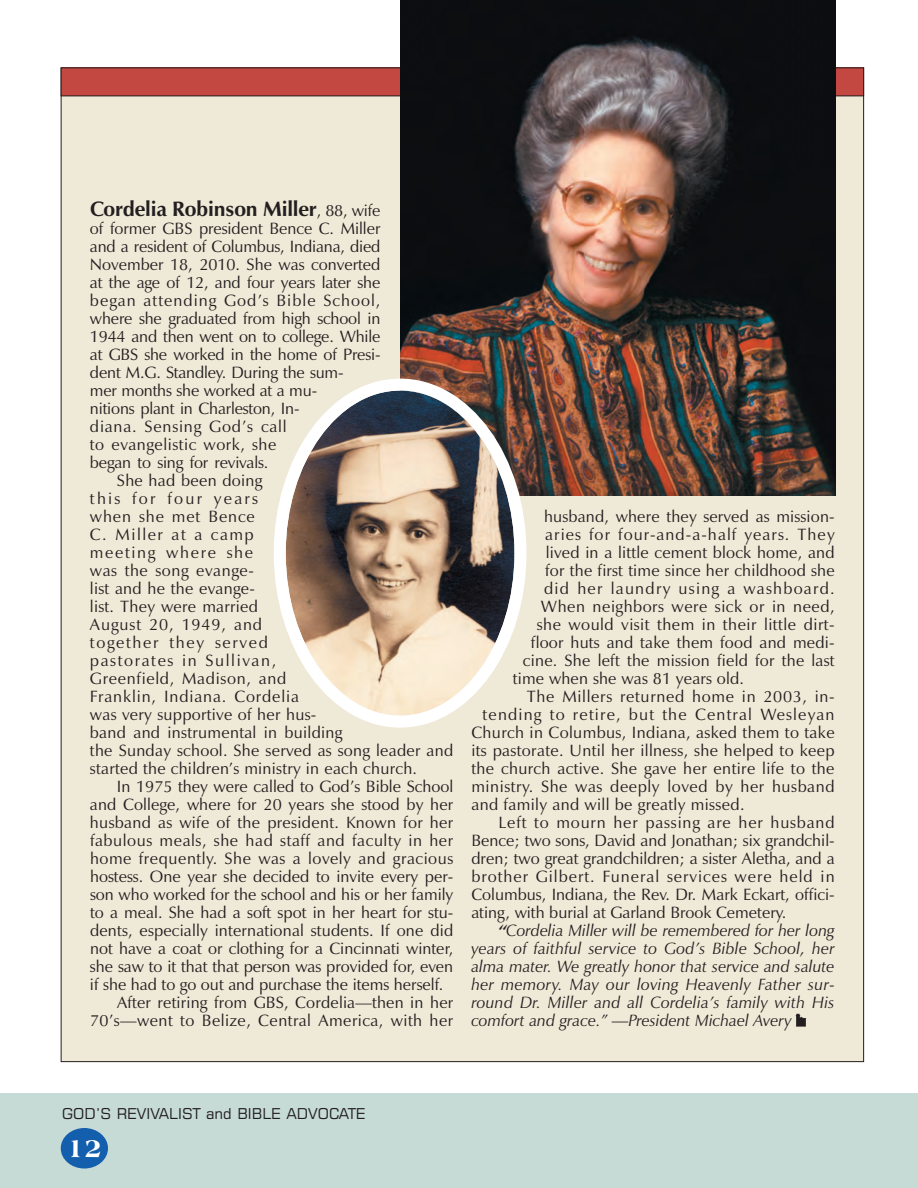
<style>
.page{position:relative;width:918px;height:1188px;background:#fff}
.page>*{position:absolute;margin:0;border:0;box-sizing:border-box;transform-origin:0 0}
.t1{font:800 27px "Americana BT";color:#fff}
.t2{font:700 21px "Zapf Humanist 601 BT";letter-spacing:-.01em;color:#231f20}
.t3{font:16.5px "Zapf Humanist 601 BT";letter-spacing:.015em;color:#231f20}
.t4{font:16.5px "Zapf Humanist 601 BT";letter-spacing:-.01em;color:#231f20}
.t5{font:italic 16.5px "Zapf Humanist 601 BT";letter-spacing:.01em;color:#231f20}
.t6{font:16.5px "Zapf Humanist 601 BT";letter-spacing:.035em;color:#231f20}
.t7{font:16.5px "Zapf Humanist 601 BT";letter-spacing:.05em;color:#231f20}
.t8{font:16.5px "Zapf Humanist 601 BT";letter-spacing:.06em;color:#231f20}
.t9{font:16.5px "Zapf Humanist 601 BT";letter-spacing:.04em;color:#231f20}
.t10{font:16.5px "Zapf Humanist 601 BT";letter-spacing:.07em;color:#231f20}
.t11{font:16.5px "Zapf Humanist 601 BT";letter-spacing:-.005em;color:#231f20}
.t12{font:16.5px "Zapf Humanist 601 BT";letter-spacing:.1em;color:#231f20}
.t13{font:16.5px "Zapf Humanist 601 BT";letter-spacing:.065em;color:#231f20}
.t14{font:16.5px "Zapf Humanist 601 BT";letter-spacing:.075em;color:#231f20}
.t15{font:16.5px "Zapf Humanist 601 BT";letter-spacing:.095em;color:#231f20}
.t16{font:16.5px "Zapf Humanist 601 BT";letter-spacing:.055em;color:#231f20}
.t17{font:16.5px "Zapf Humanist 601 BT";letter-spacing:.135em;color:#231f20}
.t18{font:16.5px "Zapf Humanist 601 BT";letter-spacing:.09em;color:#231f20}
.t19{font:15px "Square 721 BT";color:#231f20}
.s1{font-weight:400;font-size:16.5px}
.s2{font-weight:700}
</style>
<div class="page">
<div style="left:61px;top:68px;width:803px;height:994px;background:#efe9d7"></div>
<div style="left:0;top:1094px;width:918px;height:94px;background:#c7dbd6"></div>
<div style="left:61px;top:1128px;width:47px;height:41px;background:#135ead;border-radius:50%"></div>
<svg style="left:795px;top:1014px;width:12px;height:12px"></svg>
<div style="left:61px;top:68px;width:803px;height:28px;background:#c44842"></div>
<div style="left:61px;top:67px;width:803px;height:29px;border:1px solid #231f20"></div>
<img style="left:400px;top:0;width:436px;height:496px">
<svg style="left:274px;top:379px;width:252px;height:349px"></svg>
<p class="t2" style="left:90px;top:200px;width:292px">Cordelia Robinson Miller<span class="s1">, 88, wife</span></p>
<p class="t11" style="left:90px;top:222px;width:292px">of former GBS president Bence C. Miller</p>
<p class="t4" style="left:90px;top:240px;width:292px">and a resident of Columbus, Indiana, died</p>
<p class="t3" style="left:90px;top:258px;width:292px">November 18, 2010. She was converted</p>
<p class="t4" style="left:90px;top:276px;width:292px">at the age of 12, and four years later she</p>
<p class="t8" style="left:90px;top:294px;width:292px">began attending God’s Bible School,</p>
<p class="t4" style="left:90px;top:312px;width:292px">where she graduated from high school in</p>
<p class="t4" style="left:90px;top:330px;width:292px">1944 and then went on to college. While</p>
<p class="t4" style="left:90px;top:348px;width:292px">at GBS she worked in the home of Presi-</p>
<p class="t4" style="left:90px;top:366px;width:255px">dent M.G. Standley. During the sum-</p>
<p class="t4" style="left:90px;top:384px;width:229px">mer months she worked at a mu-</p>
<p class="t4" style="left:90px;top:402px;width:211px">nitions plant in Charleston, In-</p>
<p class="t7" style="left:90px;top:420px;width:198px">diana. Sensing God’s call</p>
<p class="t6" style="left:90px;top:438px;width:188px">to evangelistic work, she</p>
<p class="t4" style="left:90px;top:456px;width:180px">began to sing for revivals.</p>
<p class="t3" style="left:117px;top:474px;width:147px">She had been doing</p>
<p class="t17" style="left:90px;top:492px;width:170px">this for four years</p>
<p class="t7" style="left:90px;top:510px;width:167px">when she met Bence</p>
<p class="t18" style="left:90px;top:528px;width:165px">C. Miller at a camp</p>
<p class="t12" style="left:90px;top:546px;width:165px">meeting where she</p>
<p class="t6" style="left:90px;top:564px;width:165px">was the song evange-</p>
<p class="t3" style="left:90px;top:582px;width:166px">list and he the evange-</p>
<p class="t3" style="left:90px;top:600px;width:170px">list. They were married</p>
<p class="t16" style="left:90px;top:618px;width:174px">August 20, 1949, and</p>
<p class="t12" style="left:90px;top:636px;width:180px">together they served</p>
<p class="t15" style="left:90px;top:654px;width:188px">pastorates in Sullivan,</p>
<p class="t9" style="left:90px;top:672px;width:198px">Greenfield, Madison, and</p>
<p class="t7" style="left:90px;top:690px;width:211px">Franklin, Indiana. Cordelia</p>
<p class="t3" style="left:90px;top:708px;width:228px">was very supportive of her hus-</p>
<p class="t3" style="left:90px;top:726px;width:254px">band and instrumental in building</p>
<p class="t3" style="left:90px;top:744px;width:365px">the Sunday school. She served as song leader and</p>
<p class="t3" style="left:90px;top:762px;width:329px">started the children’s ministry in each church.</p>
<p class="t3" style="left:117px;top:780px;width:338px">In 1975 they were called to God’s Bible School</p>
<p class="t3" style="left:90px;top:798px;width:365px">and College, where for 20 years she stood by her</p>
<p class="t3" style="left:90px;top:816px;width:365px">husband as wife of the president. Known for her</p>
<p class="t6" style="left:90px;top:834px;width:365px">fabulous meals, she had staff and faculty in her</p>
<p class="t3" style="left:90px;top:852px;width:365px">home frequently. She was a lovely and gracious</p>
<p class="t3" style="left:90px;top:870px;width:365px">hostess. One year she decided to invite every per-</p>
<p class="t3" style="left:90px;top:888px;width:365px">son who worked for the school and his or her family</p>
<p class="t3" style="left:90px;top:906px;width:365px">to a meal. She had a soft spot in her heart for stu-</p>
<p class="t3" style="left:90px;top:924px;width:365px">dents, especially international students. If one did</p>
<p class="t3" style="left:90px;top:942px;width:365px">not have a coat or clothing for a Cincinnati winter,</p>
<p class="t3" style="left:90px;top:960px;width:365px">she saw to it that that person was provided for, even</p>
<p class="t3" style="left:90px;top:978px;width:355px">if she had to go out and purchase the items herself.</p>
<p class="t3" style="left:117px;top:996px;width:338px">After retiring from GBS, Cordelia—then in her</p>
<p class="t3" style="left:90px;top:1014px;width:365px">70’s—went to Belize, Central America, with her</p>
<p class="t3" style="left:544px;top:510px;width:292px">husband, where they served as mission-</p>
<p class="t13" style="left:545px;top:528px;width:291px">aries for four-and-a-half years. They</p>
<p class="t3" style="left:546px;top:546px;width:290px">lived in a little cement block home, and</p>
<p class="t3" style="left:545px;top:564px;width:291px">for the first time since her childhood she</p>
<p class="t14" style="left:544px;top:582px;width:292px">did her laundry using a washboard.</p>
<p class="t3" style="left:541px;top:600px;width:295px">When neighbors were sick or in need,</p>
<p class="t3" style="left:537px;top:618px;width:299px">she would visit them in their little dirt-</p>
<p class="t3" style="left:531px;top:636px;width:305px">floor huts and take them food and medi-</p>
<p class="t3" style="left:523px;top:654px;width:313px">cine. She left the mission field for the last</p>
<p class="t3" style="left:513px;top:672px;width:233px">time when she was 81 years old.</p>
<p class="t9" style="left:527px;top:690px;width:309px">The Millers returned home in 2003, in-</p>
<p class="t10" style="left:483px;top:708px;width:354px">tending to retire, but the Central Wesleyan</p>
<p class="t3" style="left:471px;top:726px;width:365px">Church in Columbus, Indiana, asked them to take</p>
<p class="t3" style="left:471px;top:744px;width:365px">its pastorate. Until her illness, she helped to keep</p>
<p class="t3" style="left:471px;top:762px;width:365px">the church active. She gave her entire life to the</p>
<p class="t6" style="left:471px;top:780px;width:365px">ministry. She was deeply loved by her husband</p>
<p class="t3" style="left:471px;top:798px;width:275px">and family and will be greatly missed.</p>
<p class="t7" style="left:498px;top:816px;width:338px">Left to mourn her passing are her husband</p>
<p class="t3" style="left:471px;top:834px;width:365px">Bence; two sons, David and Jonathan; six grandchil-</p>
<p class="t3" style="left:471px;top:852px;width:365px">dren; two great grandchildren; a sister Aletha, and a</p>
<p class="t8" style="left:471px;top:870px;width:365px">brother Gilbert. Funeral services were held in</p>
<p class="t3" style="left:471px;top:888px;width:365px">Columbus, Indiana, the Rev. Dr. Mark Eckart, offici-</p>
<p class="t3" style="left:471px;top:906px;width:316px">ating, with burial at Garland Brook Cemetery.</p>
<p class="t5" style="left:498px;top:924px;width:338px"><span class="s2">“</span>Cordelia Miller will be remembered for her long</p>
<p class="t5" style="left:471px;top:942px;width:365px">years of faithful service to God’s Bible School, her</p>
<p class="t5" style="left:471px;top:960px;width:365px">alma mater. We greatly honor that service and salute</p>
<p class="t5" style="left:471px;top:978px;width:365px">her memory. May our loving Heavenly Father sur-</p>
<p class="t5" style="left:471px;top:996px;width:365px">round Dr. Miller and all Cordelia’s family with His</p>
<p class="t5" style="left:471px;top:1014px;width:322px">comfort and grace.” —President Michael Avery</p>
<p class="t19" style="left:62px;top:1108px;width:305px">GOD’S REVIVALIST and BIBLE ADVOCATE</p>
<h1 class="t1" style="left:66px;top:1137px;width:38px">12</h1>
</div>
